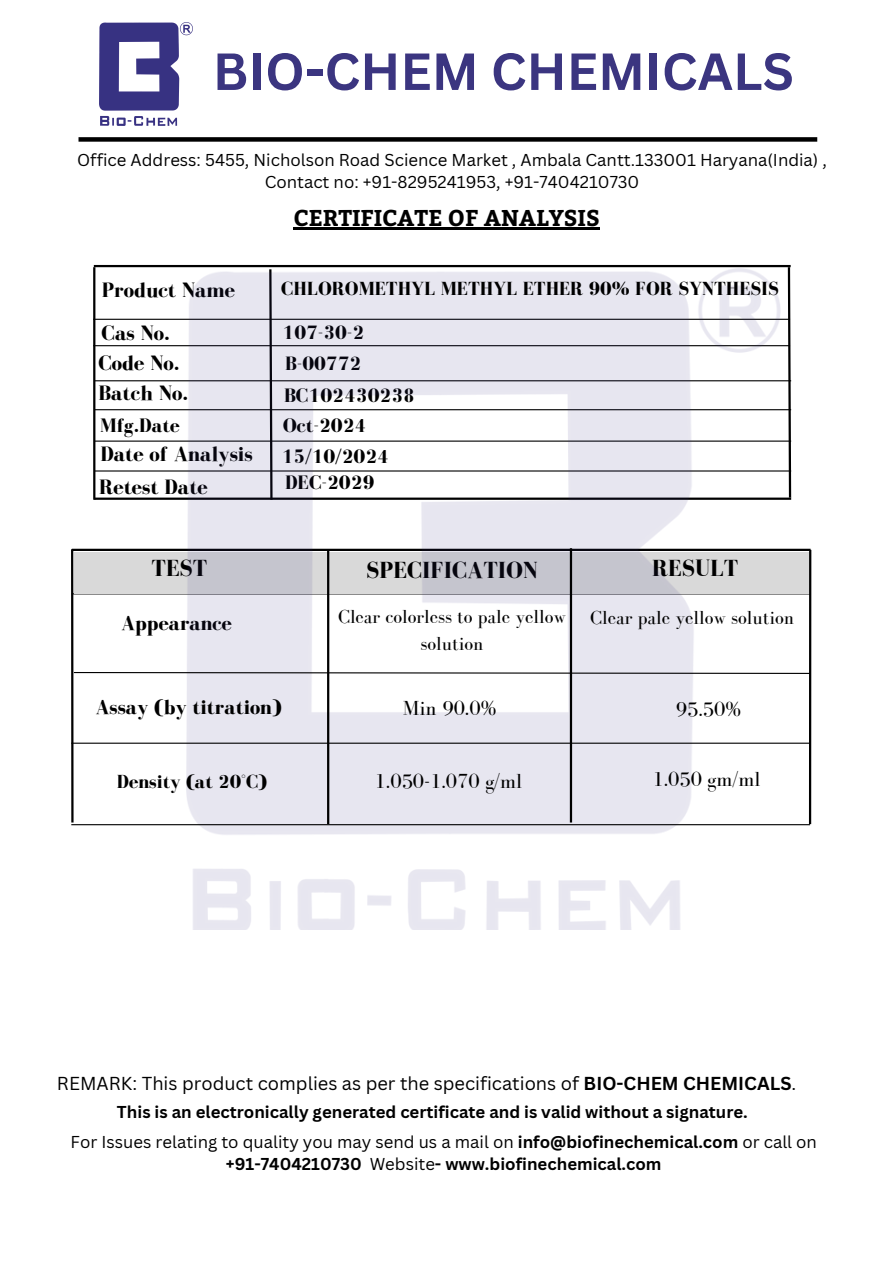
<style>
.page{position:relative;width:894px;height:1264px;background:#fff}
.page>*{position:absolute;margin:0;border:0;box-sizing:border-box;transform-origin:0 0}
.t1{font:700 51px "Canva Sans";color:#3b3580}
.t2{font:700 24px "Bodoni FLF";color:#000}
.t3{font:700 22.8px "Bitter";color:#000}
.t4{font:700 21.45px "Bodoni FLF";color:#000}
.t5{font:21px "Bodoni FLF";color:#000}
.t6{font:700 21px "Bodoni FLF";color:#000}
.t7{font:700 20.1px "Bodoni FLF";color:#000}
.t8{font:700 19.95px "Bodoni FLF";color:#000}
.t9{font:19.5px/27px "Bodoni FLF";color:#000;text-align:center}
.t10{font:700 19.5px "Bodoni FLF";color:#000}
.t11{font:18.3px "Canva Sans";color:#000}
.t12{font:700 16.8px/22.5px "Canva Sans";color:#000;text-align:center}
.t13{font:16.8px/22.5px "Canva Sans";color:#000;text-align:center}
.s1{font-weight:700}
.s2{font-weight:400}
</style>
<div class="page">
<div style="left:78px;top:137px;width:739px;height:5px;background:#000"></div>
<img style="left:100px;top:22px;width:92px;height:104px">
<hr style="left:293px;top:228px;width:306px;height:2px;background:#000">
<hr style="left:72px;top:593px;width:738px;height:1px;background:#000">
<hr style="left:72px;top:548px;width:738px;height:3px;background:#000">
<div style="left:74px;top:552px;width:736px;height:41px;background:#d9d9d9"></div>
<hr style="left:93px;top:319px;width:696px;height:1px;background:#000">
<hr style="left:93px;top:345px;width:696px;height:1px;background:#000">
<hr style="left:94px;top:380px;width:697px;height:1px;background:#000">
<hr style="left:94px;top:409px;width:697px;height:1px;background:#000">
<hr style="left:94px;top:440px;width:697px;height:1px;background:#000">
<hr style="left:94px;top:470px;width:697px;height:1px;background:#000">
<hr style="left:94px;top:497px;width:697px;height:3px;background:#000">
<hr style="left:93px;top:267px;width:2px;height:233px;background:#000">
<svg style="left:786px;top:265px;width:6px;height:235px"></svg>
<hr style="left:94px;top:265px;width:696px;height:2px;background:#000">
<hr style="left:808px;top:550px;width:3px;height:274px;background:#000">
<img style="left:187px;top:269px;width:592px;height:660px">
<svg style="left:73px;top:671px;width:737px;height:3px"></svg>
<hr style="left:71px;top:742px;width:738px;height:1px;background:#000">
<hr style="left:327px;top:550px;width:2px;height:274px;background:#000">
<hr style="left:71px;top:549px;width:2px;height:273px;background:#000">
<hr style="left:569px;top:548px;width:3px;height:274px;background:#000">
<hr style="left:71px;top:824px;width:738px;height:1px;background:#000">
<h1 class="t1" style="left:213px;top:35px;width:582px">BIO-CHEM CHEMICALS</h1>
<p class="t13" style="left:77px;top:148px;width:751px">Office Address: 5455, Nicholson Road Science Market , Ambala Cantt.133001 Haryana(India) ,<br>Contact no: +91-8295241953, +91-7404210730</p>
<h4 class="t4" style="left:102px;top:278px;width:135px">Product Name</h4>
<h4 class="t4" style="left:102px;top:321px;width:70px">Cas No.</h4>
<h4 class="t4" style="left:98px;top:351px;width:82px">Code No.</h4>
<h4 class="t4" style="left:98px;top:381px;width:91px">Batch No.</h4>
<h4 class="t7" style="left:100px;top:414px;width:81px">Mfg.Date</h4>
<h3 class="t4" style="left:100px;top:442px;width:154px">Date of Analysis</h3>
<h4 class="t4" style="left:99px;top:475px;width:110px">Retest Date</h4>
<h3 class="t3" style="left:293px;top:201px;width:308px">CERTIFICATE OF ANALYSIS</h3>
<h2 class="t10" style="left:281px;top:278px;width:499px">CHLOROMETHYL METHYL ETHER 90% FOR SYNTHESIS</h2>
<h2 class="t8" style="left:282px;top:321px;width:83px">107-30-2</h2>
<h4 class="t8" style="left:285px;top:352px;width:78px">B-00772</h4>
<h4 class="t7" style="left:284px;top:384px;width:132px">BC102430238</h4>
<h4 class="t7" style="left:283px;top:415px;width:85px">Oct-2024</h4>
<h4 class="t7" style="left:282px;top:445px;width:109px">15/10/2024</h4>
<h4 class="t7" style="left:285px;top:471px;width:91px">DEC-2029</h4>
<h3 class="t2" style="left:151px;top:554px;width:57px">TEST</h3>
<h4 class="t2" style="left:366px;top:556px;width:173px">SPECIFICATION</h4>
<h4 class="t2" style="left:652px;top:554px;width:87px">RESULT</h4>
<h3 class="t6" style="left:121px;top:611px;width:112px">Appearance</h3>
<h2 class="t9" style="left:338px;top:603px;width:229px">Clear colorless to pale yellow solution</h2>
<h4 class="t9" style="left:590px;top:603px;width:205px">Clear pale yellow solution</h4>
<h4 class="t6" style="left:95px;top:695px;width:188px">Assay (by titration)</h4>
<p class="t5" style="left:402px;top:696px;width:95px">Min 90.0%</p>
<h5 class="t5" style="left:675px;top:698px;width:67px">95.50%</h5>
<h4 class="t10" style="left:117px;top:771px;width:152px">Density (at 20°C)</h4>
<h4 class="t5" style="left:374px;top:770px;width:149px">1.050-1.070 g/ml</h4>
<h4 class="t5" style="left:652px;top:768px;width:109px">1.050 gm/ml</h4>
<h2 class="t11" style="left:57px;top:1070px;width:740px">REMARK: This product complies as per the specifications of <span class="s1">BIO-CHEM CHEMICALS</span>.</h2>
<p class="t12" style="left:117px;top:1100px;width:632px">This is an electronically generated certificate and is valid without a signature.</p>
<h4 class="t12" style="left:71px;top:1129px;width:747px"><span class="s2">For Issues relating to quality you may send us a mail on</span> info@biofinechemical.com <span class="s2">or call on </span>+91-7404210730 <span class="s2">Website</span>- www.biofinechemical.com</h4>
</div>
